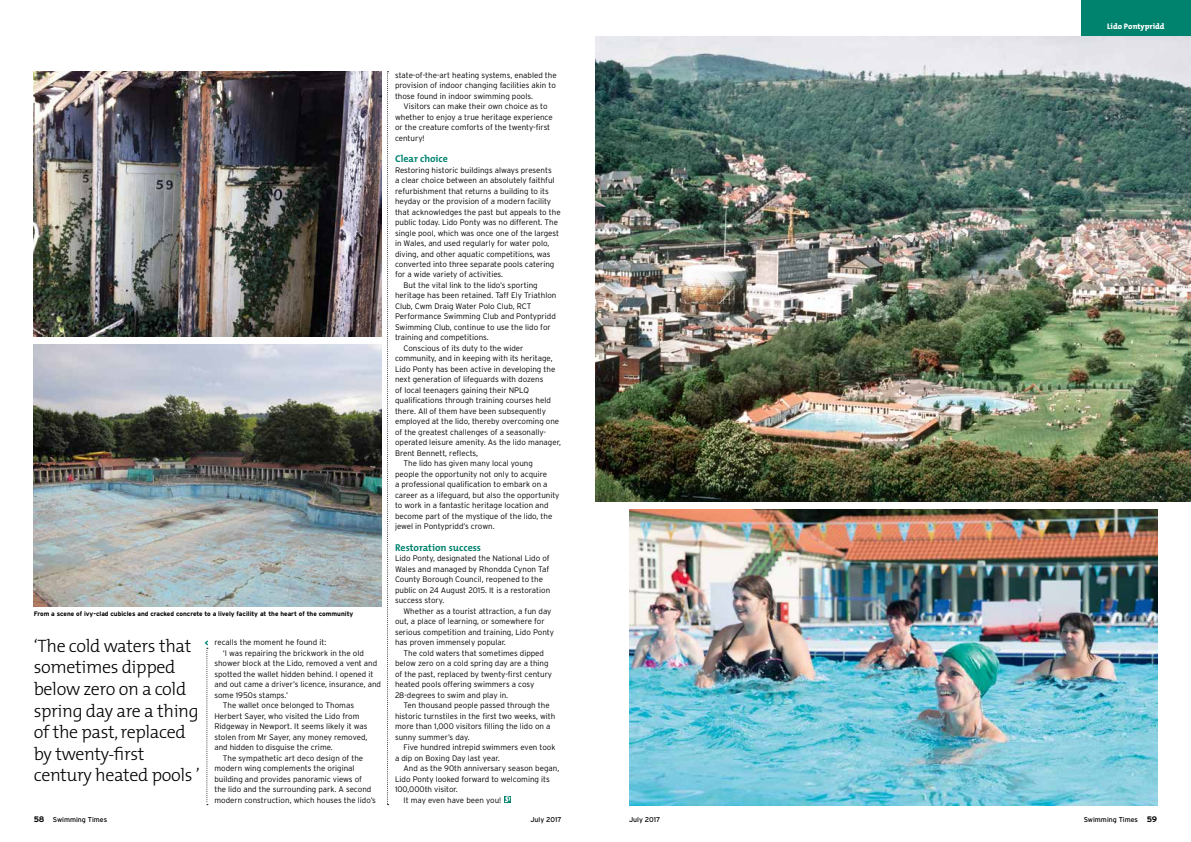
<style>
.page{position:relative;width:1191px;height:842px;background:#fff}
.page>*{position:absolute;margin:0;border:0;box-sizing:border-box;transform-origin:0 0}
.t1{font:300 18px/21.6px "The Mix";letter-spacing:-.02em;color:#000}
.t2{font:700 10px "The Mix";color:#00836e}
.t3{font:300 8px/10.5px "Interstate";color:#000}
.t4{font:800 8px "The Mix";color:#fff}
.t5{font:7px "Interstate";color:#000}
.t6{font:700 6.5px "Interstate";color:#000}
.s1{font-weight:700;font-size:8px}
</style>
<div class="page">
<svg style="left:387px;top:71px;width:1px;height:734px"></svg>
<img style="left:629px;top:510px;width:528px;height:295px">
<img style="left:34px;top:71px;width:347px;height:266px">
<img style="left:595px;top:36px;width:596px;height:465px">
<img style="left:34px;top:345px;width:347px;height:261px">
<svg style="left:205px;top:640px;width:3px;height:165px"></svg>
<svg style="left:504px;top:796px;width:7px;height:7px"></svg>
<svg style="left:505px;top:796px;width:5px;height:6px"></svg>
<div style="left:1080px;top:0;width:111px;height:36px;background:#00836e"></div>
<p class="t6" style="left:34px;top:610px;width:321px">From a scene of ivy-clad cubicles and cracked concrete to a lively facility at the heart of the community</p>
<h1 class="t1" style="left:34px;top:635px;width:168px">‘The cold waters that sometimes dipped below zero on a cold spring day are a thing of the past, replaced by twenty-first century heated pools ’</h1>
<p class="t3" style="left:214px;top:637px;width:113px">recalls the moment he found it:</p>
<p class="t3" style="left:223px;top:647px;width:142px">‘I was repairing the brickwork in the old</p>
<p class="t3" style="left:214px;top:658px;width:164px">shower block at the Lido, removed a vent and</p>
<p class="t3" style="left:214px;top:668px;width:161px">spotted the wallet hidden behind. I opened it</p>
<p class="t3" style="left:214px;top:679px;width:168px">and out came a driver’s licence, insurance, and</p>
<p class="t3" style="left:214px;top:689px;width:75px">some 1950s stamps.’</p>
<p class="t3" style="left:223px;top:700px;width:133px">The wallet once belonged to Thomas</p>
<p class="t3" style="left:214px;top:710px;width:147px">Herbert Sayer, who visited the Lido from</p>
<p class="t3" style="left:214px;top:721px;width:155px">Ridgeway in Newport. It seems likely it was</p>
<p class="t3" style="left:214px;top:731px;width:155px">stolen from Mr Sayer, any money removed,</p>
<p class="t3" style="left:214px;top:742px;width:120px">and hidden to disguise the crime.</p>
<p class="t3" style="left:223px;top:752px;width:142px">The sympathetic art deco design of the</p>
<p class="t3" style="left:214px;top:763px;width:142px">modern wing complements the original</p>
<p class="t3" style="left:214px;top:773px;width:149px">building and provides panoramic views of</p>
<p class="t3" style="left:214px;top:784px;width:158px">the lido and the surrounding park. A second</p>
<p class="t3" style="left:214px;top:794px;width:163px">modern construction, which houses the lido’s</p>
<p class="t3" style="left:395px;top:70px;width:163px;text-align:justify">state-of-the-art heating systems, enabled the provision of indoor changing facilities akin to those found in indoor swimming pools.</p>
<p class="t3" style="left:395px;top:101px;width:159px;text-indent:9px">Visitors can make their own choice as to whether to enjoy a true heritage experience or the creature comforts of the twenty-first century!</p>
<p class="t2" style="left:395px;top:152px;width:54px">Clear choice</p>
<p class="t3" style="left:395px;top:164px;width:158px">Restoring historic buildings always presents</p>
<p class="t3" style="left:395px;top:175px;width:161px">a clear choice between an absolutely faithful</p>
<p class="t3" style="left:395px;top:185px;width:155px">refurbishment that returns a building to its</p>
<p class="t3" style="left:395px;top:196px;width:158px">heyday or the provision of a modern facility</p>
<p class="t3" style="left:395px;top:206px;width:167px">that acknowledges the past but appeals to the</p>
<p class="t3" style="left:395px;top:217px;width:165px">public today. Lido Ponty was no different. The</p>
<p class="t3" style="left:395px;top:227px;width:166px">single pool, which was once one of the largest</p>
<p class="t3" style="left:395px;top:238px;width:156px">in Wales, and used regularly for water polo,</p>
<p class="t3" style="left:395px;top:248px;width:157px">diving, and other aquatic competitions, was</p>
<p class="t3" style="left:395px;top:259px;width:161px">converted into three separate pools catering</p>
<p class="t3" style="left:395px;top:269px;width:110px">for a wide variety of activities.</p>
<p class="t3" style="left:403px;top:280px;width:136px">But the vital link to the lido’s sporting</p>
<p class="t3" style="left:395px;top:290px;width:163px">heritage has been retained. Taff Ely Triathlon</p>
<p class="t3" style="left:395px;top:301px;width:138px">Club, Cwm Draig Water Polo Club, RCT</p>
<p class="t3" style="left:395px;top:311px;width:162px">Performance Swimming Club and Pontypridd</p>
<p class="t3" style="left:395px;top:322px;width:157px">Swimming Club, continue to use the lido for</p>
<p class="t3" style="left:395px;top:332px;width:95px">training and competitions.</p>
<p class="t3" style="left:403px;top:343px;width:121px">Conscious of its duty to the wider</p>
<p class="t3" style="left:395px;top:353px;width:159px">community, and in keeping with its heritage,</p>
<p class="t3" style="left:395px;top:364px;width:162px">Lido Ponty has been active in developing the</p>
<p class="t3" style="left:395px;top:374px;width:150px">next generation of lifeguards with dozens</p>
<p class="t3" style="left:395px;top:385px;width:136px">of local teenagers gaining their NPLQ</p>
<p class="t3" style="left:395px;top:395px;width:157px">qualifications through training courses held</p>
<p class="t3" style="left:395px;top:406px;width:153px">there. All of them have been subsequently</p>
<p class="t3" style="left:395px;top:416px;width:166px">employed at the lido, thereby overcoming one</p>
<p class="t3" style="left:395px;top:427px;width:153px">of the greatest challenges of a seasonally-</p>
<p class="t3" style="left:395px;top:437px;width:167px">operated leisure amenity. As the lido manager,</p>
<p class="t3" style="left:395px;top:448px;width:85px">Brent Bennett, reflects,</p>
<p class="t3" style="left:403px;top:458px;width:131px">The lido has given many local young</p>
<p class="t3" style="left:395px;top:469px;width:154px">people the opportunity not only to acquire</p>
<p class="t3" style="left:395px;top:479px;width:154px">a professional qualification to embark on a</p>
<p class="t3" style="left:395px;top:490px;width:166px">career as a lifeguard, but also the opportunity</p>
<p class="t3" style="left:395px;top:500px;width:155px">to work in a fantastic heritage location and</p>
<p class="t3" style="left:395px;top:511px;width:159px">become part of the mystique of the lido, the</p>
<p class="t3" style="left:395px;top:521px;width:101px">jewel in Pontypridd’s crown.</p>
<p class="t2" style="left:395px;top:541px;width:88px">Restoration success</p>
<p class="t3" style="left:395px;top:553px;width:157px">Lido Ponty, designated the National Lido of Wales and managed by Rhondda Cynon Taf County Borough Council, reopened to the public on 24 August 2015. It is a restoration success story.</p>
<p class="t3" style="left:395px;top:605px;width:160px;text-indent:9px">Whether as a tourist attraction, a fun day out, a place of learning, or somewhere for serious competition and training, Lido Ponty has proven immensely popular.</p>
<p class="t3" style="left:395px;top:647px;width:159px;text-indent:9px">The cold waters that sometimes dipped below zero on a cold spring day are a thing of the past, replaced by twenty-first century heated pools offering swimmers a cosy 28-degrees to swim and play in.</p>
<p class="t3" style="left:395px;top:700px;width:162px;text-indent:9px">Ten thousand people passed through the historic turnstiles in the first two weeks, with more than 1,000 visitors filling the lido on a sunny summer’s day.</p>
<p class="t3" style="left:395px;top:742px;width:162px;text-indent:9px">Five hundred intrepid swimmers even took a dip on Boxing Day last year.</p>
<p class="t3" style="left:403px;top:763px;width:157px">And as the 90th anniversary season began,</p>
<p class="t3" style="left:395px;top:773px;width:156px">Lido Ponty looked forward to welcoming its</p>
<p class="t3" style="left:395px;top:784px;width:64px">100,000th visitor.</p>
<p class="t3" style="left:403px;top:794px;width:99px">It may even have been you!</p>
<p class="t4" style="left:1107px;top:22px;width:59px">Lido Pontypridd</p>
<p class="t5" style="left:34px;top:816px;width:75px"><span class="s1">58</span> Swimming Times</p>
<p class="t5" style="left:530px;top:816px;width:33px">July 2017</p>
<p class="t5" style="left:629px;top:816px;width:33px">July 2017</p>
<p class="t5" style="left:1083px;top:816px;width:75px">Swimming Times <span class="s1">59</span></p>
</div>
